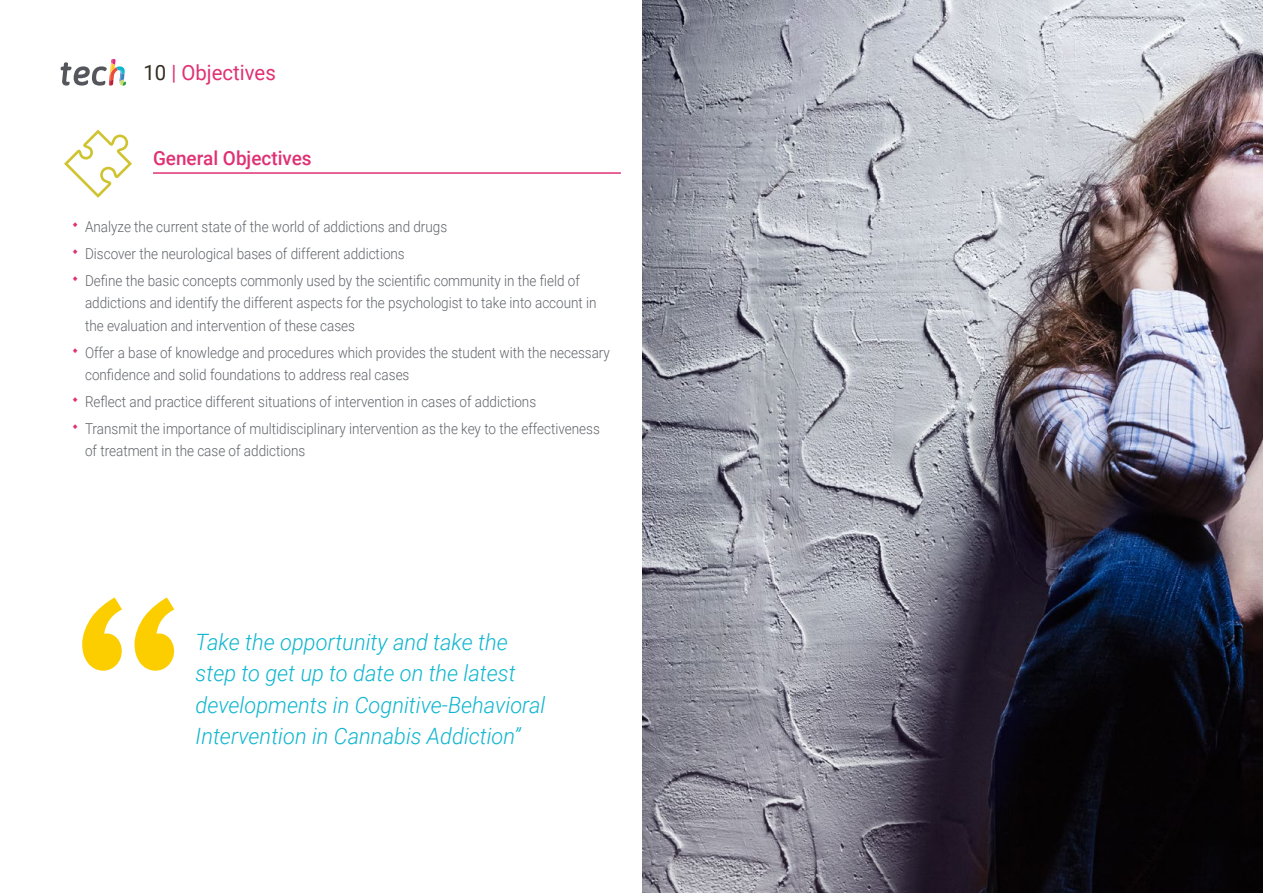
<style>
.page{position:relative;width:1263px;height:893px;background:#fff}
.page>*{position:absolute;margin:0;border:0;box-sizing:border-box;transform-origin:0 0}
.t1{font:italic 300 22.5px/31.5px "Roboto";color:#0fb6cf}
.t2{font:21px "Roboto";color:#df3174}
.t3{font:500 19.5px "Roboto";color:#df3174}
.t4{font:300 15px/26.7px "Roboto";color:#61646a;scale:.9 1}
.s1{color:#312e20}
</style>
<div class="page">
<hr style="left:153px;top:173px;width:468px;height:1px;background:#df3174">
<svg style="left:64px;top:130px;width:68px;height:68px"></svg>
<svg style="left:82px;top:597px;width:92px;height:74px"></svg>
<img style="left:642px;top:0;width:621px;height:893px">
<svg style="left:61px;top:59px;width:65px;height:27px"></svg>
<h2 class="t2" style="left:144px;top:57px;width:134px"><span class="s1">10</span> | Objectives</h2>
<h3 class="t3" style="left:153px;top:144px;width:160px">General Objectives</h3>
<p class="t4" style="left:85px;top:213px;width:551px">Analyze the current state of the world of addictions and drugs<br>Discover the neurological bases of different addictions<br>Define the basic concepts commonly used by the scientific community in the field of</p>
<p class="t4" style="left:85px;top:291px;width:570px;line-height:22.5px">addictions and identify the different aspects for the psychologist to take into account in the evaluation and intervention of these cases</p>
<p class="t4" style="left:85px;top:340px;width:585px;line-height:22.5px">Offer a base of knowledge and procedures which provides the student with the necessary confidence and solid foundations to address real cases</p>
<p class="t4" style="left:85px;top:388px;width:573px">Reflect and practice different situations of intervention in cases of addictions<br>Transmit the importance of multidisciplinary intervention as the key to the effectiveness</p>
<p class="t4" style="left:85px;top:437px;width:246px">of treatment in the case of addictions</p>
<h1 class="t1" style="left:196px;top:625px;width:351px">Take the opportunity and take the step to get up to date on the latest developments in Cognitive-Behavioral Intervention in Cannabis Addiction”</h1>
</div>
